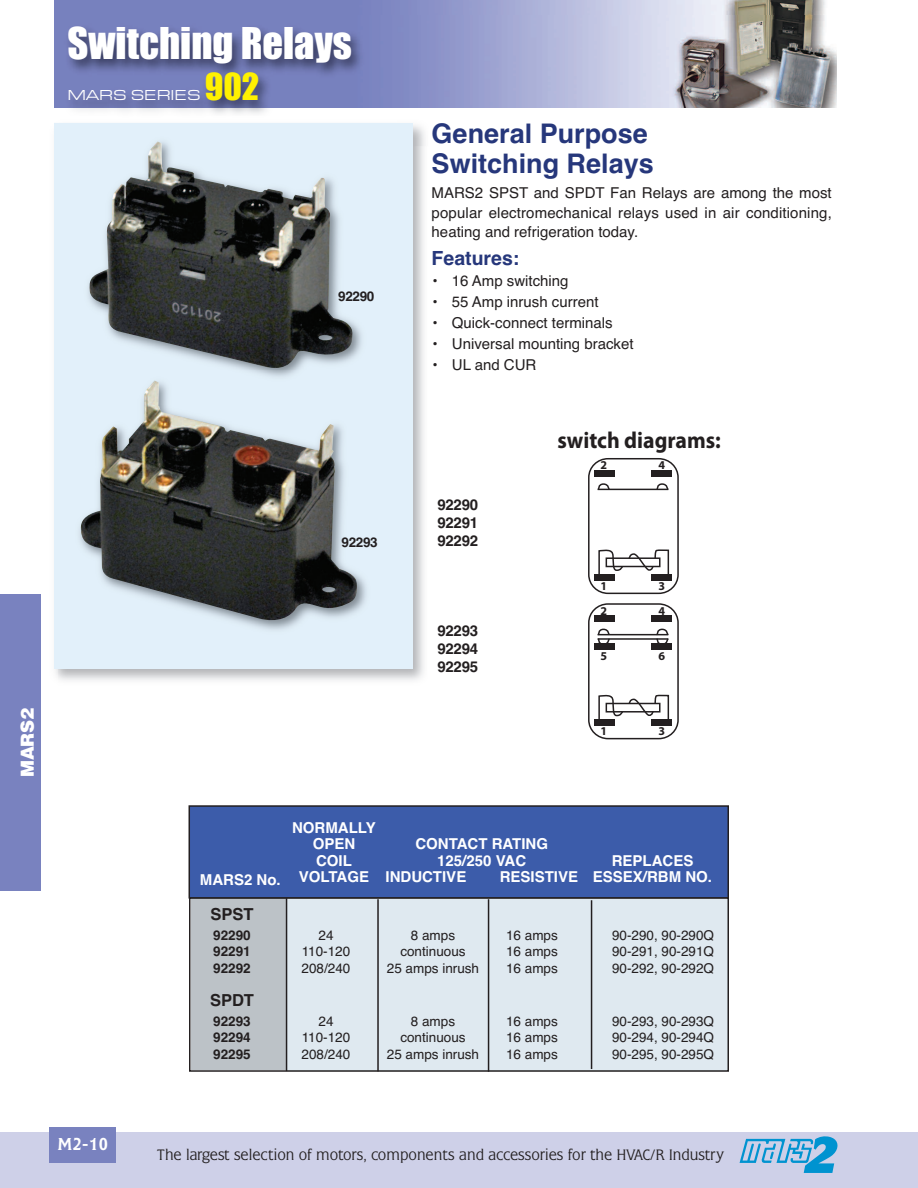
<style>
.page{position:relative;width:918px;height:1188px;background:#fff}
.page>*{position:absolute;margin:0;border:0;box-sizing:border-box;transform-origin:0 0}
.t1{font:40.5px "Impact";color:#fff}
.t2{font:34.5px "Impact";color:#fff101}
.t3{font:700 27px/30px "Helvetica";color:#26377b}
.t4{font:700 23.25px "Myriad Pro";color:#231f20;scale:.94 1}
.t5{font:700 19.5px "Helvetica";color:#26377b}
.t6{font:900 18px "Helvetica";color:#fff}
.t7{font:18px "Flare Gothic Regular DTC";color:#fff}
.t8{font:700 16.5px "Helvetica";color:#231f20}
.t9{font:15.75px "Flare Gothic Light DTC";color:#231f20}
.t10{font:15px/19.5px "Helvetica";color:#231f20;text-align:justify}
.t11{font:700 15px/16.5px "Helvetica";color:#fff;text-align:center}
.t12{font:700 15px/18px "Helvetica";letter-spacing:-.015em;color:#231f20;text-align:justify}
.t13{font:15px "Eurostile Extended Roman DTC";color:#fff}
.t14{font:13.5px "Helvetica";color:#231f20}
.t15{font:700 13.5px "Helvetica";color:#231f20}
.t16{font:700 12px "Myriad Pro";color:#231f20}
</style>
<div class="page">
<img style="left:54px;top:0;width:771px;height:108px">
<div style="left:0;top:1132px;width:918px;height:56px;background:#ced0e8"></div>
<div style="left:0;top:594px;width:41px;height:297px;background:#7982bf"></div>
<img style="left:58px;top:16px;width:779px;height:92px">
<div style="left:50px;top:1127px;width:66px;height:36px;background:#7982bf"></div>
<svg style="left:740px;top:1136px;width:97px;height:37px"></svg>
<div style="left:54px;top:123px;width:359px;height:545px;background:#e2f0fa"></div>
<img style="left:54px;top:123px;width:308px;height:248px">
<img style="left:89px;top:141px;width:264px;height:228px">
<img style="left:79px;top:371px;width:287px;height:259px">
<img style="left:80px;top:380px;width:278px;height:241px">
<div style="left:287px;top:899px;width:441px;height:171px;background:#dfe9f0"></div>
<div style="left:191px;top:899px;width:95px;height:171px;background:#bcc2c7"></div>
<div style="left:189px;top:897px;width:540px;height:175px;border:2px solid #231f20"></div>
<hr style="left:286px;top:898px;width:1px;height:173px;background:#231f20">
<hr style="left:377px;top:899px;width:2px;height:172px;background:#231f20">
<hr style="left:488px;top:899px;width:1px;height:173px;background:#231f20">
<hr style="left:591px;top:900px;width:1px;height:169px;background:#231f20">
<div style="left:189px;top:806px;width:539px;height:92px;background:#3c5caa"></div>
<div style="left:189px;top:805px;width:540px;height:94px;border:2px solid #231f20"></div>
<div style="left:588px;top:458px;width:91px;height:136px;border:2px solid #231f20;border-radius:19px"></div>
<div style="left:651px;top:471px;width:20px;height:6px;background:#231f20"></div>
<div style="left:594px;top:471px;width:21px;height:6px;background:#231f20"></div>
<div style="left:651px;top:574px;width:20px;height:6px;background:#231f20"></div>
<div style="left:594px;top:574px;width:21px;height:7px;background:#231f20"></div>
<svg style="left:597px;top:483px;width:13px;height:8px"></svg>
<svg style="left:655px;top:483px;width:14px;height:8px"></svg>
<hr style="left:598px;top:489px;width:70px;height:1px;background:#231f20">
<svg style="left:598px;top:549px;width:72px;height:25px"></svg>
<div style="left:588px;top:603px;width:91px;height:136px;border:2px solid #231f20;border-radius:19px"></div>
<div style="left:651px;top:616px;width:20px;height:6px;background:#231f20"></div>
<div style="left:594px;top:616px;width:21px;height:6px;background:#231f20"></div>
<div style="left:651px;top:644px;width:20px;height:6px;background:#231f20"></div>
<div style="left:594px;top:644px;width:21px;height:6px;background:#231f20"></div>
<div style="left:651px;top:720px;width:20px;height:6px;background:#231f20"></div>
<div style="left:594px;top:720px;width:21px;height:6px;background:#231f20"></div>
<hr style="left:598px;top:634px;width:70px;height:1px;background:#231f20">
<svg style="left:596px;top:628px;width:14px;height:16px"></svg>
<svg style="left:655px;top:628px;width:14px;height:16px"></svg>
<hr style="left:598px;top:638px;width:70px;height:2px;background:#231f20">
<svg style="left:598px;top:694px;width:72px;height:26px"></svg>
<p class="t6" style="left:17px;top:777px;width:71px;rotate:-90deg">MARS2</p>
<h1 class="t1" style="left:68px;top:21px;width:286px">Switching Relays</h1>
<p class="t13" style="left:68px;top:86px;width:135px">MARS SERIES</p>
<h2 class="t2" style="left:205px;top:68px;width:56px">902</h2>
<p class="t15" style="left:338px;top:289px;width:38px">92290</p>
<p class="t15" style="left:342px;top:535px;width:38px">92293</p>
<p class="t11" style="left:292px;top:819px;width:85px">NORMALLY<br>OPEN</p>
<h3 class="t3" style="left:432px;top:119px;width:224px">General Purpose<br>Switching Relays</h3>
<p class="t10" style="left:432px;top:183px;width:402px">MARS2 SPST and SPDT Fan Relays are among the most popular electromechanical relays used in air conditioning, heating and refrigeration today.</p>
<h3 class="t5" style="left:432px;top:247px;width:89px">Features:</h3>
<p class="t10" style="left:432px;top:271px;width:138px">• 16 Amp switching</p>
<p class="t10" style="left:432px;top:292px;width:168px">• 55 Amp inrush current</p>
<p class="t10" style="left:432px;top:313px;width:182px">• Quick-connect terminals</p>
<p class="t10" style="left:432px;top:334px;width:203px">• Universal mounting bracket</p>
<p class="t10" style="left:432px;top:355px;width:105px">• UL and CUR</p>
<h3 class="t4" style="left:557px;top:432px;width:175px">switch diagrams:</h3>
<p class="t12" style="left:437px;top:496px;width:42px">92290<br>92291<br>92292</p>
<p class="t12" style="left:437px;top:622px;width:42px">92293<br>92294<br>92295</p>
<p class="t11" style="left:415px;top:836px;width:134px">CONTACT RATING</p>
<p class="t16" style="left:600px;top:461px;width:8px">2</p>
<p class="t16" style="left:658px;top:461px;width:8px">4</p>
<p class="t16" style="left:600px;top:581px;width:8px">1</p>
<p class="t16" style="left:658px;top:581px;width:8px">3</p>
<p class="t16" style="left:600px;top:606px;width:8px">2</p>
<p class="t16" style="left:658px;top:606px;width:8px">4</p>
<p class="t16" style="left:600px;top:652px;width:8px">5</p>
<p class="t16" style="left:658px;top:652px;width:8px">6</p>
<p class="t16" style="left:600px;top:727px;width:8px">1</p>
<p class="t16" style="left:658px;top:727px;width:8px">3</p>
<p class="t11" style="left:316px;top:852px;width:37px">COIL</p>
<p class="t11" style="left:437px;top:852px;width:90px">125/250 VAC</p>
<p class="t11" style="left:612px;top:852px;width:83px">REPLACES</p>
<p class="t11" style="left:200px;top:869px;width:268px">MARS2 No. VOLTAGE INDUCTIVE</p>
<p class="t11" style="left:500px;top:869px;width:214px">RESISTIVE ESSEX/RBM NO.</p>
<p class="t8" style="left:210px;top:905px;width:45px">SPST</p>
<p class="t15" style="left:213px;top:927px;width:39px">92290</p>
<p class="t14" style="left:319px;top:927px;width:17px">24</p>
<p class="t14" style="left:411px;top:927px;width:46px">8 amps</p>
<p class="t14" style="left:506px;top:927px;width:53px">16 amps</p>
<p class="t14" style="left:612px;top:927px;width:104px">90-290, 90-290Q</p>
<p class="t15" style="left:213px;top:944px;width:39px">92291</p>
<p class="t14" style="left:302px;top:944px;width:50px">110-120</p>
<p class="t14" style="left:400px;top:944px;width:67px">continuous</p>
<p class="t14" style="left:506px;top:944px;width:53px">16 amps</p>
<p class="t14" style="left:612px;top:944px;width:104px">90-291, 90-291Q</p>
<p class="t15" style="left:213px;top:960px;width:39px">92292</p>
<p class="t14" style="left:302px;top:960px;width:50px">208/240</p>
<p class="t14" style="left:387px;top:960px;width:94px">25 amps inrush</p>
<p class="t14" style="left:506px;top:960px;width:53px">16 amps</p>
<p class="t14" style="left:612px;top:960px;width:104px">90-292, 90-292Q</p>
<p class="t8" style="left:210px;top:991px;width:46px">SPDT</p>
<p class="t15" style="left:213px;top:1013px;width:39px">92293</p>
<p class="t14" style="left:319px;top:1013px;width:17px">24</p>
<p class="t14" style="left:411px;top:1013px;width:46px">8 amps</p>
<p class="t14" style="left:506px;top:1013px;width:53px">16 amps</p>
<p class="t14" style="left:612px;top:1013px;width:104px">90-293, 90-293Q</p>
<p class="t15" style="left:213px;top:1030px;width:39px">92294</p>
<p class="t14" style="left:302px;top:1030px;width:50px">110-120</p>
<p class="t14" style="left:400px;top:1030px;width:67px">continuous</p>
<p class="t14" style="left:506px;top:1030px;width:53px">16 amps</p>
<p class="t14" style="left:612px;top:1030px;width:104px">90-294, 90-294Q</p>
<p class="t15" style="left:213px;top:1046px;width:39px">92295</p>
<p class="t14" style="left:302px;top:1046px;width:50px">208/240</p>
<p class="t14" style="left:387px;top:1046px;width:94px">25 amps inrush</p>
<p class="t14" style="left:506px;top:1046px;width:53px">16 amps</p>
<p class="t14" style="left:612px;top:1046px;width:104px">90-295, 90-295Q</p>
<p class="t7" style="left:57px;top:1133px;width:52px">M2-10</p>
<p class="t9" style="left:157px;top:1145px;width:569px">The largest selection of motors, components and accessories for the HVAC/R Industry</p>
</div>
